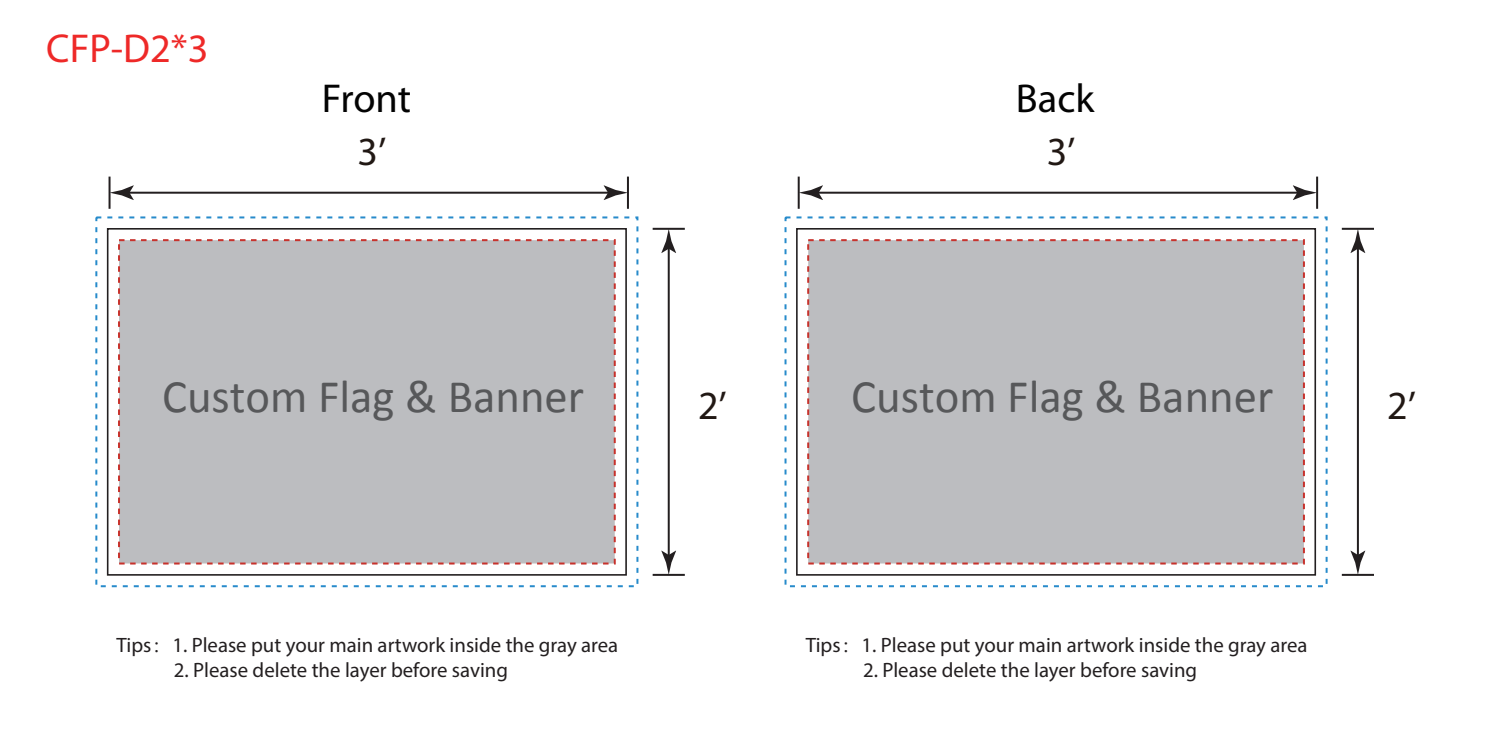
<style>
.page{position:relative;width:1492px;height:730px;background:#fff}
.page>*{position:absolute;margin:0;border:0;box-sizing:border-box;transform-origin:0 0}
.t1{font:46.74px "Calibri";color:#57585a}
.t2{font:40.4px "Myriad";color:#030303}
.t3{font:40.4px "Myriad";color:#ee2928}
.t4{font:40px "Myriad Pro";color:#211814}
.t5{font:20.8px "Myriad Pro";color:#231f20}
.s1{font-family:"Adobe Song Std";font-weight:300}
</style>
<div class="page">
<div style="left:107px;top:228px;width:520px;height:347px;border:2px solid #231f20"></div>
<div style="left:118px;top:239px;width:498px;height:325px;background:#bcbdc0;border:2px dashed #c7322c"></div>
<hr style="left:126px;top:191px;width:486px;height:2px;background:#231f20">
<svg style="left:111px;top:185px;width:23px;height:15px"></svg>
<svg style="left:604px;top:185px;width:23px;height:15px"></svg>
<hr style="left:627px;top:176px;width:2px;height:33px;background:#231f20">
<hr style="left:109px;top:176px;width:2px;height:33px;background:#231f20">
<hr style="left:668px;top:245px;width:2px;height:313px;background:#231f20">
<svg style="left:661px;top:230px;width:15px;height:23px"></svg>
<svg style="left:661px;top:550px;width:15px;height:23px"></svg>
<hr style="left:653px;top:573px;width:32px;height:2px;background:#231f20">
<hr style="left:653px;top:228px;width:32px;height:2px;background:#231f20">
<div style="left:796px;top:228px;width:520px;height:347px;border:2px solid #231f20"></div>
<div style="left:807px;top:239px;width:498px;height:325px;background:#bcbdc0;border:2px dashed #c7322c"></div>
<hr style="left:815px;top:191px;width:486px;height:2px;background:#231f20">
<svg style="left:800px;top:185px;width:23px;height:15px"></svg>
<svg style="left:1293px;top:185px;width:23px;height:15px"></svg>
<hr style="left:1316px;top:176px;width:2px;height:33px;background:#231f20">
<hr style="left:798px;top:176px;width:2px;height:33px;background:#231f20">
<hr style="left:1357px;top:245px;width:2px;height:313px;background:#231f20">
<svg style="left:1351px;top:230px;width:14px;height:23px"></svg>
<svg style="left:1351px;top:550px;width:14px;height:23px"></svg>
<hr style="left:1342px;top:573px;width:32px;height:2px;background:#231f20">
<hr style="left:1342px;top:228px;width:32px;height:2px;background:#231f20">
<h2 class="t3" style="left:46px;top:29px;width:164px">CFP-D2*3</h2>
<h2 class="t2" style="left:322px;top:79px;width:91px">Front</h2>
<h2 class="t2" style="left:1016px;top:79px;width:80px">Back</h2>
<h3 class="t4" style="left:357px;top:126px;width:30px">3’</h3>
<h3 class="t4" style="left:1047px;top:126px;width:30px">3’</h3>
<h1 class="t1" style="left:162px;top:367px;width:424px">Custom Flag &amp; Banner</h1>
<h3 class="t4" style="left:698px;top:380px;width:30px">2’</h3>
<h1 class="t1" style="left:851px;top:367px;width:424px">Custom Flag &amp; Banner</h1>
<h3 class="t4" style="left:1387px;top:380px;width:30px">2’</h3>
<p class="t5" style="left:117px;top:632px;width:503px">Tips<span class="s1">：</span>1. Please put your main artwork inside the gray area</p>
<p class="t5" style="left:174px;top:657px;width:336px">2. Please delete the layer before saving</p>
<p class="t5" style="left:806px;top:632px;width:503px">Tips<span class="s1">：</span>1. Please put your main artwork inside the gray area</p>
<p class="t5" style="left:863px;top:657px;width:336px">2. Please delete the layer before saving</p>
</div>
